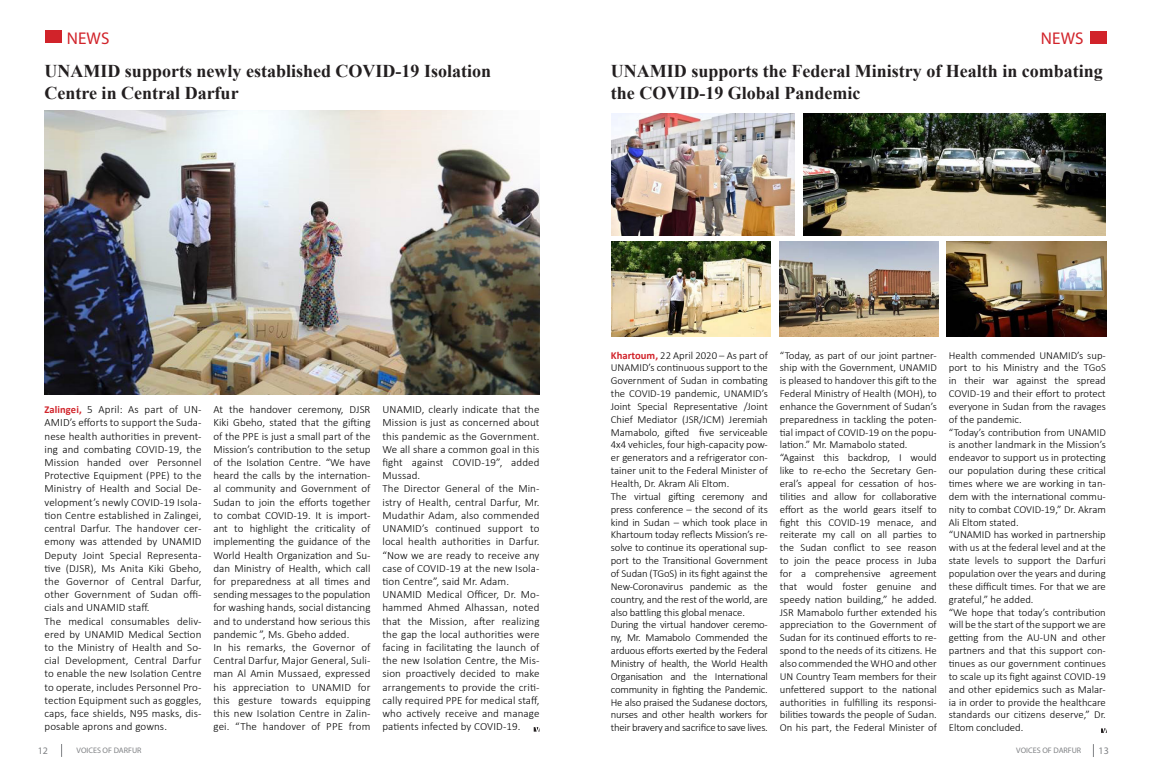
<style>
.page{position:relative;width:1151px;height:783px;background:#fff}
.page>*{position:absolute;margin:0;border:0;box-sizing:border-box;transform-origin:0 0}
.t1{font:700 18px/21.6px "Times New Roman";color:#231f20}
.t2{font:17px "Myriad Pro";color:#d1232a}
.t3{font:300 11px/13.2px "Calibri";letter-spacing:.01em;color:#000}
.t4{font:300 10.7px/12.8px "Calibri";color:#000}
.t5{font:10px "Myriad Pro";color:#808285}
.t6{font:8px "Myriad Pro";color:#808285}
.s1{font-weight:700;font-size:10.5px;color:#d1232a}
.s2{font-weight:700;color:#d1232a}
</style>
<div class="page">
<svg style="left:61px;top:744px;width:1px;height:12px"></svg>
<svg style="left:1093px;top:744px;width:1px;height:12px"></svg>
<div style="left:45px;top:31px;width:16px;height:12px;background:#d1232a"></div>
<div style="left:1090px;top:31px;width:16px;height:13px;background:#d1232a"></div>
<svg style="left:1101px;top:728px;width:6px;height:4px"></svg>
<svg style="left:534px;top:727px;width:5px;height:4px"></svg>
<img style="left:611px;top:241px;width:160px;height:95px">
<img style="left:803px;top:113px;width:303px;height:122px">
<img style="left:947px;top:241px;width:159px;height:95px">
<img style="left:779px;top:241px;width:160px;height:95px">
<img style="left:45px;top:110px;width:494px;height:284px">
<img style="left:611px;top:113px;width:184px;height:122px">
<h2 class="t2" style="left:67px;top:28px;width:44px">NEWS</h2>
<h2 class="t2" style="left:1041px;top:28px;width:44px">NEWS</h2>
<h1 class="t1" style="left:611px;top:60px;width:493px">UNAMID supports the Federal Ministry of Health in combating the COVID-19 Global Pandemic</h1>
<h1 class="t1" style="left:45px;top:60px;width:448px">UNAMID supports newly established COVID-19 Isolation<br>Centre in Central Darfur</h1>
<p class="t3" style="left:45px;top:403px;width:159px"><span class="s1">Zalingei,</span> 5 April: As part of UN-<br>AMID’s efforts to support the Suda&shy;nese health authorities in prevent&shy;ing and combating COVID-19, the<br>Mission handed over Personnel<br>Protective Equipment (PPE) to the<br>Ministry of Health and Social De&shy;velopment’s newly COVID-19 Isola&shy;tion Centre established in Zalingei, central Darfur. The handover cer&shy;emony was attended by UNAMID<br>Deputy Joint Special Representa&shy;tive (DJSR), Ms Anita Kiki Gbeho, the Governor of Central Darfur, other Government of Sudan offi&shy;cials and UNAMID staff.<br>The medical consumables deliv&shy;ered by UNAMID Medical Section to the Ministry of Health and So&shy;cial Development, Central Darfur to enable the new Isolation Centre to operate, includes Personnel Pro&shy;tection Equipment such as goggles, caps, face shields, N95 masks, dis&shy;posable aprons and gowns.</p>
<p class="t3" style="left:213px;top:403px;width:159px">At the handover ceremony, DJSR Kiki Gbeho, stated that the gifting of the PPE is just a small part of the Mission’s contribution to the setup of the Isolation Centre. “We have heard the calls by the internation&shy;al community and Government of Sudan to join the efforts together to combat COVID-19. It is import&shy;ant to highlight the criticality of implementing the guidance of the World Health Organization and Su&shy;dan Ministry of Health, which call for preparedness at all times and sending messages to the population for washing hands, social distancing and to understand how serious this pandemic ”, Ms. Gbeho added.<br>In his remarks, the Governor of Central Darfur, Major General, Suli&shy;man Al Amin Mussaed, expressed his appreciation to UNAMID for this gesture towards equipping this new Isolation Centre in Zalin&shy;gei. “The handover of PPE from</p>
<p class="t3" style="left:382px;top:403px;width:159px">UNAMID, clearly indicate that the<br>Mission is just as concerned about this pandemic as the Government.<br>We all share a common goal in this fight against COVID-19”, added<br>Mussad.<br>The Director General of the Min&shy;istry of Health, central Darfur, Mr.<br>Mudathir Adam, also commended<br>UNAMID’s continued support to local health authorities in Darfur. “Now we are ready to receive any case of COVID-19 at the new Isola&shy;tion Centre”, said Mr. Adam.<br>UNAMID Medical Officer, Dr. Mo&shy;hammed Ahmed Alhassan, noted that the Mission, after realizing the gap the local authorities were facing in facilitating the launch of the new Isolation Centre, the Mis&shy;sion proactively decided to make arrangements to provide the criti&shy;cally required PPE for medical staff, who actively receive and manage patients infected by COVID-19.</p>
<p class="t4" style="left:611px;top:348px;width:159px"><span class="s2">Khartoum,</span> 22 April 2020 – As part of UNAMID’s continuous support to the Government of Sudan in combating the COVID-19 pandemic, UNAMID’s Joint Special Representative /Joint Chief Mediator (JSR/JCM) Jeremiah Mamabolo, gifted five serviceable 4x4 vehicles, four high-capacity pow&shy;er generators and a refrigerator con&shy;tainer unit to the Federal Minister of Health, Dr. Akram Ali Eltom.<br>The virtual gifting ceremony and press conference – the second of its kind in Sudan – which took place in Khartoum today reflects Mission’s re&shy;solve to continue its operational sup&shy;port to the Transitional Government of Sudan (TGoS) in its fight against the New-Coronavirus pandemic as the country, and the rest of the world, are also battling this global menace.<br>During the virtual handover ceremo&shy;ny, Mr. Mamabolo Commended the arduous efforts exerted by the Federal Ministry of health, the World Health Organisation and the International community in fighting the Pandemic.<br>He also praised the Sudanese doctors, nurses and other health workers for their bravery and sacrifice to save lives.</p>
<p class="t4" style="left:780px;top:348px;width:159px">“Today, as part of our joint partner&shy;ship with the Government, UNAMID is pleased to handover this gift to the Federal Ministry of Health (MOH), to enhance the Government of Sudan’s preparedness in tackling the poten&shy;tial impact of COVID-19 on the popu&shy;lation.” Mr. Mamabolo stated. “Against this backdrop, I would like to re-echo the Secretary Gen&shy;eral’s appeal for cessation of hos&shy;tilities and allow for collaborative effort as the world gears itself to fight this COVID-19 menace, and reiterate my call on all parties to the Sudan conflict to see reason to join the peace process in Juba for a comprehensive agreement that would foster genuine and speedy nation building,” he added.<br>JSR Mamabolo further extended his appreciation to the Government of Sudan for its continued efforts to re&shy;spond to the needs of its citizens. He also commended the WHO and other UN Country Team members for their unfettered support to the national authorities in fulfilling its responsi&shy;bilities towards the people of Sudan.<br>On his part, the Federal Minister of</p>
<p class="t4" style="left:949px;top:348px;width:159px">Health commended UNAMID’s sup&shy;port to his Ministry and the TGoS in their war against the spread<br>COVID-19 and their effort to protect everyone in Sudan from the ravages of the pandemic.<br>“Today’s contribution from UNAMID is another landmark in the Mission’s endeavor to support us in protecting our population during these critical times where we are working in tan&shy;dem with the international commu&shy;nity to combat COVID-19,” Dr. Akram<br>Ali Eltom stated.<br>“UNAMID has worked in partnership with us at the federal level and at the state levels to support the Darfuri population over the years and during these difficult times. For that we are grateful,” he added.<br>“We hope that today’s contribution will be the start of the support we are getting from the AU-UN and other partners and that this support con&shy;tinues as our government continues to scale up its fight against COVID-19 and other epidemics such as Malar&shy;ia in order to provide the healthcare standards our citizens deserve,” Dr.<br>Eltom concluded.</p>
<p class="t5" style="left:38px;top:744px;width:12px">12</p>
<p class="t6" style="left:77px;top:745px;width:66px">VOICES OF DARFUR</p>
<p class="t6" style="left:1016px;top:745px;width:66px">VOICES OF DARFUR</p>
<p class="t5" style="left:1098px;top:744px;width:12px">13</p>
</div>
